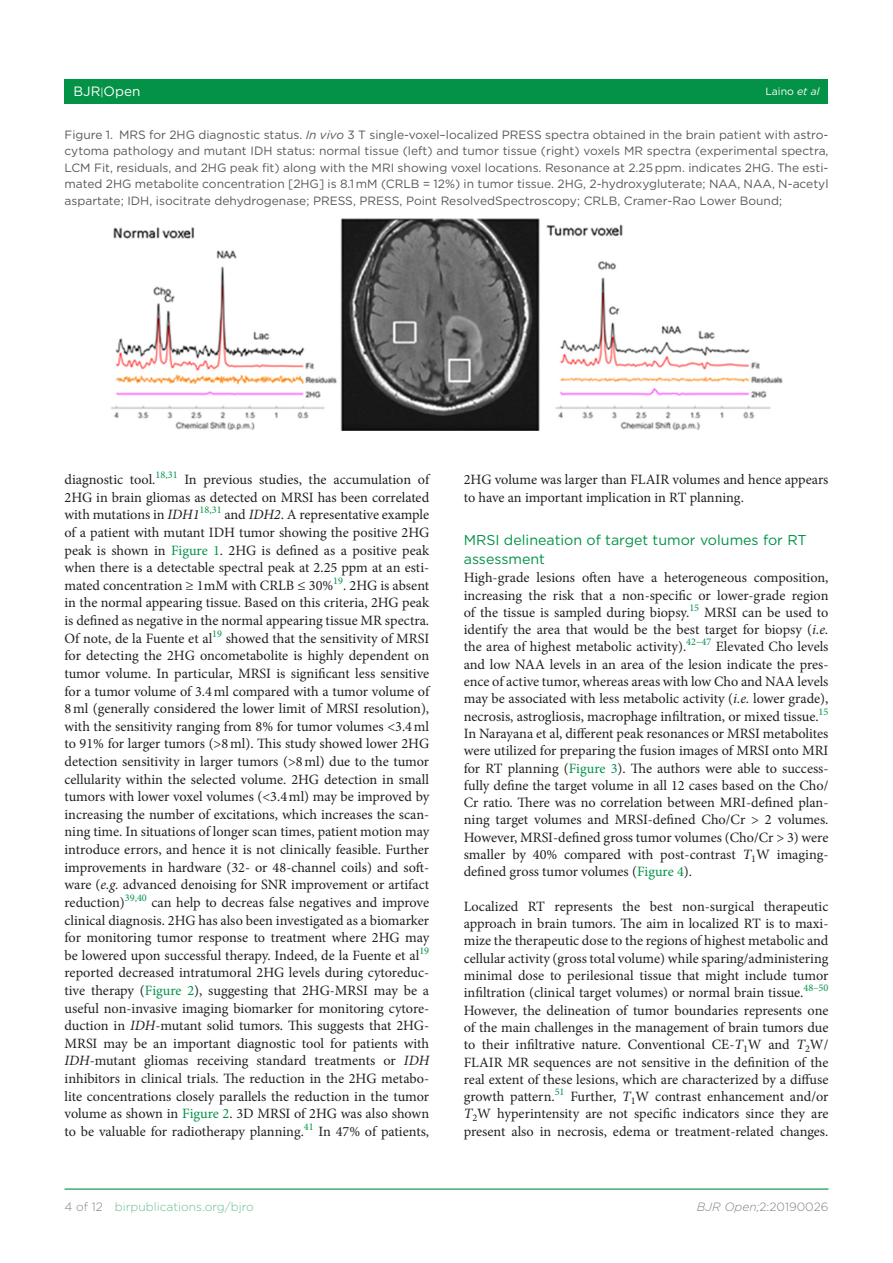
<style>
.page{position:relative;width:893px;height:1263px;background:#fff}
.page>*{position:absolute;margin:0;border:0;box-sizing:border-box;transform-origin:0 0}
.t1{font:14.25px/17.5px "Minion Pro";color:#231f20;text-align:justify}
.t2{font:14.25px/18.8px "Gotham";color:#039246}
.t3{font:13.5px "Gotham";color:#fff}
.t4{font:12px/16.5px "Gotham";color:#57585a;text-align:justify}
.t5{font:300 12px "Gotham";color:#68be90}
.t6{font:300 12px "Gotham";color:#808285}
.t7{font:10.5px "Gotham";color:#fff}
.s1{font-size:10.5px}
.s2{font-style:italic}
.s3{color:#039246}
.s4{color:#808285}
</style>
<div class="page">
<hr style="left:64px;top:1188px;width:764px;height:2px;background:#039246">
<div style="left:64px;top:79px;width:764px;height:24px;background:#039246"></div>
<img style="left:111px;top:219px;width:671px;height:212px">
<p class="t3" style="left:74px;top:82px;width:68px">BJR<span class="s1">|</span>Open</p>
<p class="t7" style="left:765px;top:85px;width:56px">Laino <span class="s2">et al</span></p>
<p class="t4" style="left:64px;top:126px;width:765px">Figure 1. MRS for 2HG diagnostic status. <span class="s2">In vivo</span> 3 T single-voxel–localized PRESS spectra obtained in the brain patient with astro&shy;cytoma pathology and mutant IDH status: normal tissue (left) and tumor tissue (right) voxels MR spectra (experimental spectra, LCM Fit, residuals, and 2HG peak fit) along with the MRI showing voxel locations. Resonance at 2.25 ppm. indicates 2HG. The esti&shy;mated 2HG metabolite concentration [2HG] is 8.1 mM (CRLB = 12%) in tumor tissue. 2HG, 2-hydroxygluterate; NAA, NAA, N-acetyl aspartate; IDH, isocitrate dehydrogenase; PRESS, PRESS, Point ResolvedSpectroscopy; CRLB, Cramer-Rao Lower Bound;</p>
<p class="t1" style="left:64px;top:471px;width:368px">diagnostic tool.<sup>18,31</sup> In previous studies, the accumulation of 2HG in brain gliomas as detected on MRSI has been correlated with mutations in <span class="s2">IDH1</span><sup>18,31</sup> and <span class="s2">IDH2</span>. A representative example of a patient with mutant IDH tumor showing the positive 2HG peak is shown in <span class="s3">Figure 1</span>. 2HG is defined as a positive peak when there is a detectable spectral peak at 2.25 ppm at an esti&shy;mated concentration ≥ 1mM with CRLB ≤ 30%<sup>19</sup>. 2HG is absent in the normal appearing tissue. Based on this criteria, 2HG peak is defined as negative in the normal appearing tissue MR spectra.<br>Of note, de la Fuente et al<sup>19</sup> showed that the sensitivity of MRSI for detecting the 2HG oncometabolite is highly dependent on tumor volume. In particular, MRSI is significant less sensitive for a tumor volume of 3.4ml compared with a tumor volume of 8ml (generally considered the lower limit of MRSI resolution), with the sensitivity ranging from 8% for tumor volumes &lt;3.4ml to 91% for larger tumors (&gt;8ml). This study showed lower 2HG detection sensitivity in larger tumors (&gt;8ml) due to the tumor cellularity within the selected volume. 2HG detection in small tumors with lower voxel volumes (&lt;3.4ml) may be improved by increasing the number of excitations, which increases the scan&shy;ning time. In situations of longer scan times, patient motion may introduce errors, and hence it is not clinically feasible. Further improvements in hardware (32- or 48-channel coils) and soft&shy;ware (<span class="s2">e.g.</span> advanced denoising for SNR improvement or artifact reduction)<sup>39,40</sup> can help to decreas false negatives and improve clinical diagnosis. 2HG has also been investigated as a biomarker for monitoring tumor response to treatment where 2HG may be lowered upon successful therapy. Indeed, de la Fuente et al<sup>19 </sup>reported decreased intratumoral 2HG levels during cytoreduc&shy;tive therapy (<span class="s3">Figure 2</span>), suggesting that 2HG-MRSI may be a useful non-invasive imaging biomarker for monitoring cytore&shy;duction in <span class="s2">IDH</span>-mutant solid tumors. This suggests that 2HG-MRSI may be an important diagnostic tool for patients with <span class="s2">IDH</span>-mutant gliomas receiving standard treatments or <span class="s2">IDH </span>inhibitors in clinical trials. The reduction in the 2HG metabo&shy;lite concentrations closely parallels the reduction in the tumor volume as shown in <span class="s3">Figure 2</span>. 3D MRSI of 2HG was also shown to be valuable for radiotherapy planning.<sup>41</sup> In 47% of patients,</p>
<p class="t1" style="left:464px;top:471px;width:366px">2HG volume was larger than FLAIR volumes and hence appears to have an important implication in RT planning.</p>
<p class="t2" style="left:464px;top:531px;width:345px">MRSI delineation of target tumor volumes for RT assessment</p>
<p class="t1" style="left:464px;top:569px;width:366px">High-grade lesions often have a heterogeneous composition, increasing the risk that a non-specific or lower-grade region of the tissue is sampled during biopsy.<sup>15</sup> MRSI can be used to identify the area that would be the best target for biopsy (<span class="s2">i.e. </span>the area of highest metabolic activity).<sup>42–47</sup> Elevated Cho levels and low NAA levels in an area of the lesion indicate the pres&shy;ence of active tumor, whereas areas with low Cho and NAA levels may be associated with less metabolic activity (<span class="s2">i.e.</span> lower grade), necrosis, astrogliosis, macrophage infiltration, or mixed tissue.<sup>15<br></sup>In Narayana et al, different peak resonances or MRSI metabolites were utilized for preparing the fusion images of MRSI onto MRI for RT planning (<span class="s3">Figure 3</span>). The authors were able to success&shy;fully define the target volume in all 12 cases based on the Cho/ Cr ratio. There was no correlation between MRI-defined plan&shy;ning target volumes and MRSI-defined Cho/Cr &gt; 2 volumes.<br>However, MRSI-defined gross tumor volumes (Cho/Cr &gt; 3) were smaller by 40% compared with post-contrast <span class="s2">T</span><sub>1</sub>W imaging&shy;defined gross tumor volumes (<span class="s3">Figure 4</span>).</p>
<p class="t1" style="left:464px;top:898px;width:366px">Localized RT represents the best non-surgical therapeutic approach in brain tumors. The aim in localized RT is to maxi&shy;mize the therapeutic dose to the regions of highest metabolic and cellular activity (gross total volume) while sparing/administering minimal dose to perilesional tissue that might include tumor infiltration (clinical target volumes) or normal brain tissue.<sup>48–50<br></sup>However, the delineation of tumor boundaries represents one of the main challenges in the management of brain tumors due to their infiltrative nature. Conventional CE-<span class="s2">T</span><sub>1</sub>W and <span class="s2">T</span><sub>2</sub>W/ FLAIR MR sequences are not sensitive in the definition of the real extent of these lesions, which are characterized by a diffuse growth pattern.<sup>51</sup> Further, <span class="s2">T</span><sub>1</sub>W contrast enhancement and/or <span class="s2">T</span><sub>2</sub>W hyperintensity are not specific indicators since they are present also in necrosis, edema or treatment-related changes.</p>
<p class="t5" style="left:64px;top:1199px;width:191px"><span class="s4">4 of 12</span> birpublications.org/bjro</p>
<p class="t6" style="left:697px;top:1199px;width:133px"><span class="s2">BJR Open;</span>2:20190026</p>
</div>
